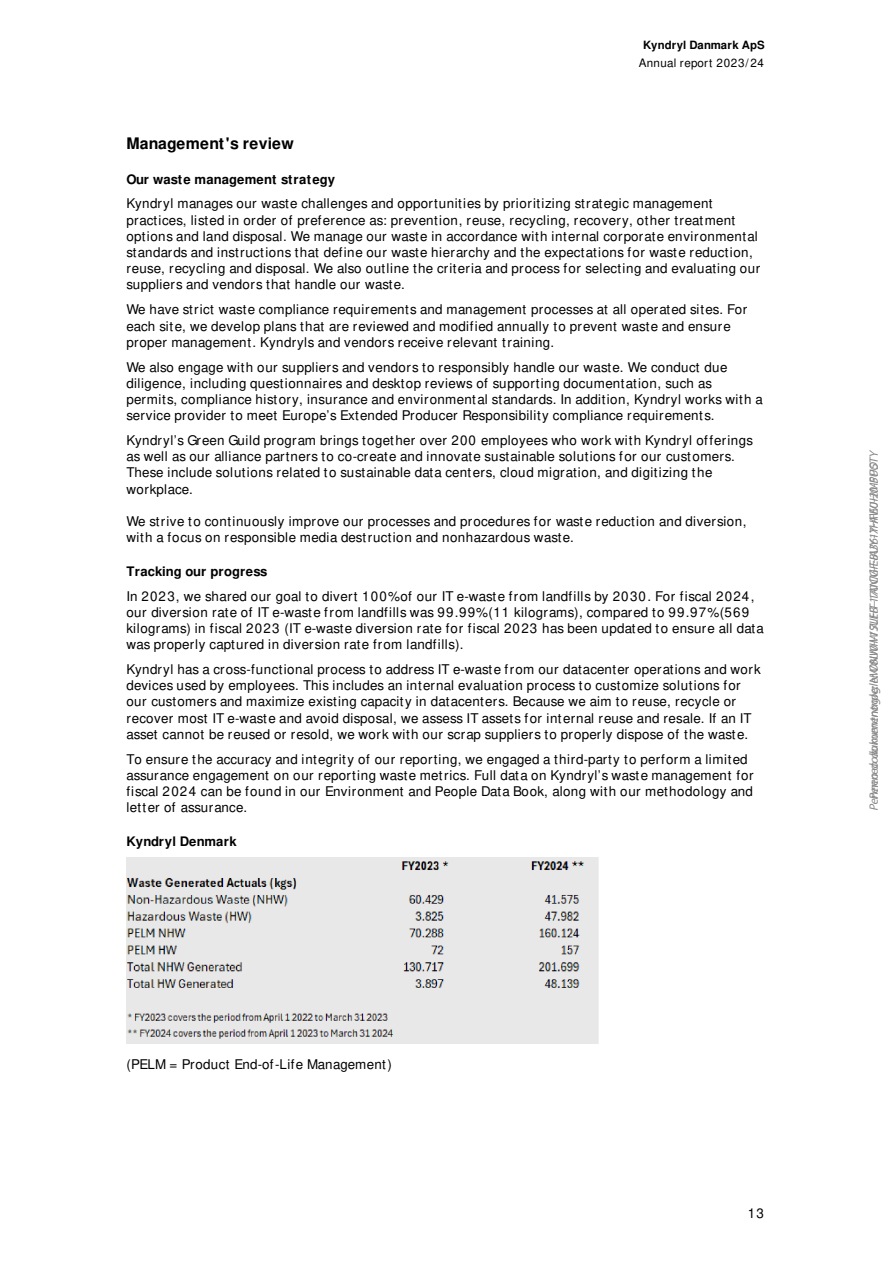
<style>
.page{position:relative;width:893px;height:1263px;background:#fff}
.page>*{position:absolute;margin:0;border:0;box-sizing:border-box;transform-origin:0 0}
.t1{font:700 15.9px "Helvetica";letter-spacing:.01em;color:#000}
.t2{font:13.35px/16.2px "Helvetica";letter-spacing:.025em;color:#000}
.t3{font:700 13.2px "Helvetica";letter-spacing:.005em;color:#000}
.t4{font:italic 12px "Myriad Pro";color:#888}
.t5{font:11.7px "Helvetica";letter-spacing:.025em;color:#000}
.t6{font:700 11.4px "Helvetica";color:#000}
</style>
<div class="page">
<img style="left:126px;top:858px;width:473px;height:186px">
<p class="t6" style="left:643px;top:40px;width:123px">Kyndryl Danmark ApS</p>
<p class="t5" style="left:639px;top:58px;width:127px">Annual report 2023/ 24</p>
<p class="t1" style="left:126px;top:138px;width:169px">Management's review</p>
<p class="t3" style="left:126px;top:174px;width:210px">Our waste management strategy</p>
<p class="t2" style="left:126px;top:197px;width:635px">Kyndryl manages our waste challenges and opportunities by prioritizing strategic management practices, listed in order of preference as: prevention, reuse, recycling, recovery, other treatment options and land disposal. We manage our waste in accordance with internal corporate environmental standards and instructions that define our waste hierarchy and the expectations for waste reduction, reuse, recycling and disposal. We also outline the criteria and process for selecting and evaluating our suppliers and vendors that handle our waste.</p>
<p class="t2" style="left:126px;top:302px;width:622px">We have strict waste compliance requirements and management processes at all operated sites. For each site, we develop plans that are reviewed and modified annually to prevent waste and ensure proper management. Kyndryls and vendors receive relevant training.</p>
<p class="t2" style="left:126px;top:360px;width:638px">We also engage with our suppliers and vendors to responsibly handle our waste. We conduct due diligence, including questionnaires and desktop reviews of supporting documentation, such as permits, compliance history, insurance and environmental standards. In addition, Kyndryl works with a service provider to meet Europe’s Extended Producer Responsibility compliance requirements.</p>
<p class="t2" style="left:126px;top:433px;width:628px">Kyndryl’s Green Guild program brings together over 200 employees who work with Kyndryl offerings as well as our alliance partners to co-create and innovate sustainable solutions for our customers.<br>These include solutions related to sustainable data centers, cloud migration, and digitizing the workplace.</p>
<p class="t2" style="left:126px;top:514px;width:621px">We strive to continuously improve our processes and procedures for waste reduction and diversion, with a focus on responsible media destruction and nonhazardous waste.</p>
<p class="t3" style="left:126px;top:566px;width:143px">Tracking our progress</p>
<p class="t2" style="left:126px;top:589px;width:639px">In 2023, we shared our goal to divert 100% of our IT e-waste from landfills by 2030. For fiscal 2024, our diversion rate of IT e-waste from landfills was 99.99% (11 kilograms), compared to 99.97% (569 kilograms) in fiscal 2023 (IT e-waste diversion rate for fiscal 2023 has been updated to ensure all data was properly captured in diversion rate from landfills).</p>
<p class="t2" style="left:126px;top:662px;width:636px">Kyndryl has a cross-functional process to address IT e-waste from our datacenter operations and work devices used by employees. This includes an internal evaluation process to customize solutions for our customers and maximize existing capacity in datacenters. Because we aim to reuse, recycle or recover most IT e-waste and avoid disposal, we assess IT assets for internal reuse and resale. If an IT asset cannot be reused or resold, we work with our scrap suppliers to properly dispose of the waste.</p>
<p class="t2" style="left:126px;top:752px;width:629px">To ensure the accuracy and integrity of our reporting, we engaged a third-party to perform a limited assurance engagement on our reporting waste metrics. Full data on Kyndryl’s waste management for fiscal 2024 can be found in our Environment and People Data Book, along with our methodology and letter of assurance.</p>
<p class="t3" style="left:126px;top:836px;width:112px">Kyndryl Denmark</p>
<p class="t2" style="left:126px;top:1057px;width:267px">(PELM = Product End-of-Life Management)</p>
<p class="t2" style="left:748px;top:1206px;width:18px">13</p>
<p class="t4" style="left:869px;top:811px;width:364px;rotate:-90deg">Penneo dokument ¯g le:NW8U0-WSUHT-1ANMF-8UY1Y-AWJH0-PU5TY</p>
<p class="t4" style="left:869px;top:800px;width:342px;rotate:-90deg">Penneo dokumentnøgle:ONWII-17LE8-170CG-EIA36-7HFE0-2M5PO</p>
</div>
